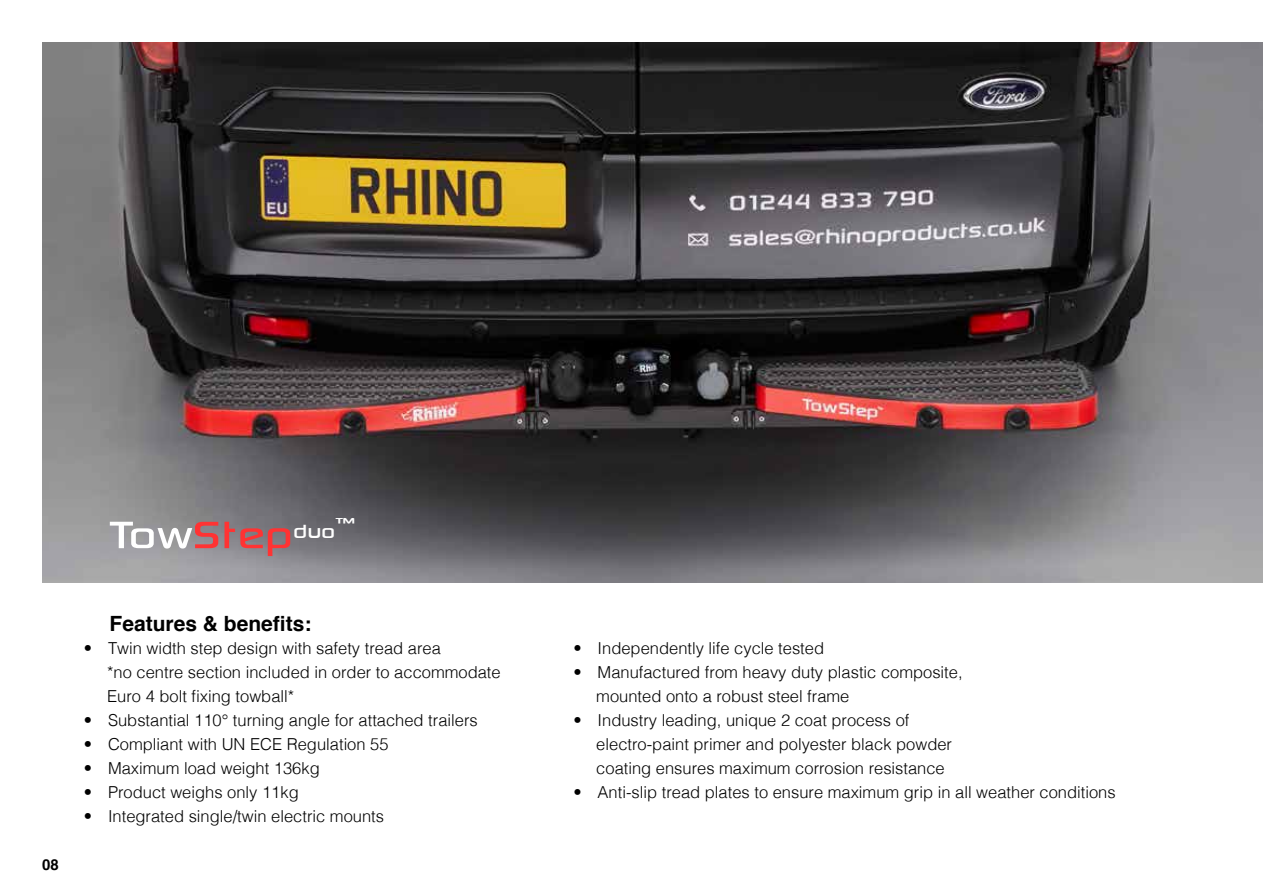
<style>
.page{position:relative;width:1263px;height:893px;background:#fff}
.page>*{position:absolute;margin:0;border:0;box-sizing:border-box;transform-origin:0 0}
.t1{font:54px "Sony Sketch EF";color:#f33}
.t2{font:700 21px "Helvetica";color:#000}
.t3{font:300 16.5px/24px "Helvetica";color:#000}
.t4{font:700 15px "Helvetica";color:#000}
.s1{color:#fff}
</style>
<div class="page">
<img style="left:43px;top:43px;width:1220px;height:539px">
<p class="t4" style="left:42px;top:852px;width:18px">08</p>
<h1 class="t1" style="left:109px;top:504px;width:248px"><span class="s1">Tow</span>Step<sup>duo™</sup></h1>
<p class="t2" style="left:109px;top:607px;width:203px">Features &amp; benefits:</p>
<p class="t3" style="left:107px;top:635px;width:395px;text-indent:-23px">• Twin width step design with safety tread area<br>*no centre section included in order to accommodate<br>Euro 4 bolt fixing towball*</p>
<p class="t3" style="left:84px;top:707px;width:395px">• Substantial 110° turning angle for attached trailers</p>
<p class="t3" style="left:84px;top:731px;width:306px">• Compliant with UN ECE Regulation 55</p>
<p class="t3" style="left:84px;top:755px;width:238px">• Maximum load weight 136kg</p>
<p class="t3" style="left:84px;top:779px;width:216px">• Product weighs only 11kg</p>
<p class="t3" style="left:84px;top:803px;width:302px">• Integrated single/twin electric mounts</p>
<p class="t3" style="left:573px;top:635px;width:252px">• Independently life cycle tested</p>
<p class="t3" style="left:596px;top:659px;width:368px;text-indent:-23px">• Manufactured from heavy duty plastic composite, mounted onto a robust steel frame</p>
<p class="t3" style="left:596px;top:707px;width:357px;text-indent:-23px">• Industry leading, unique 2 coat process of electro-paint primer and polyester black powder coating ensures maximum corrosion resistance</p>
<p class="t3" style="left:573px;top:779px;width:544px">• Anti-slip tread plates to ensure maximum grip in all weather conditions</p>
</div>
